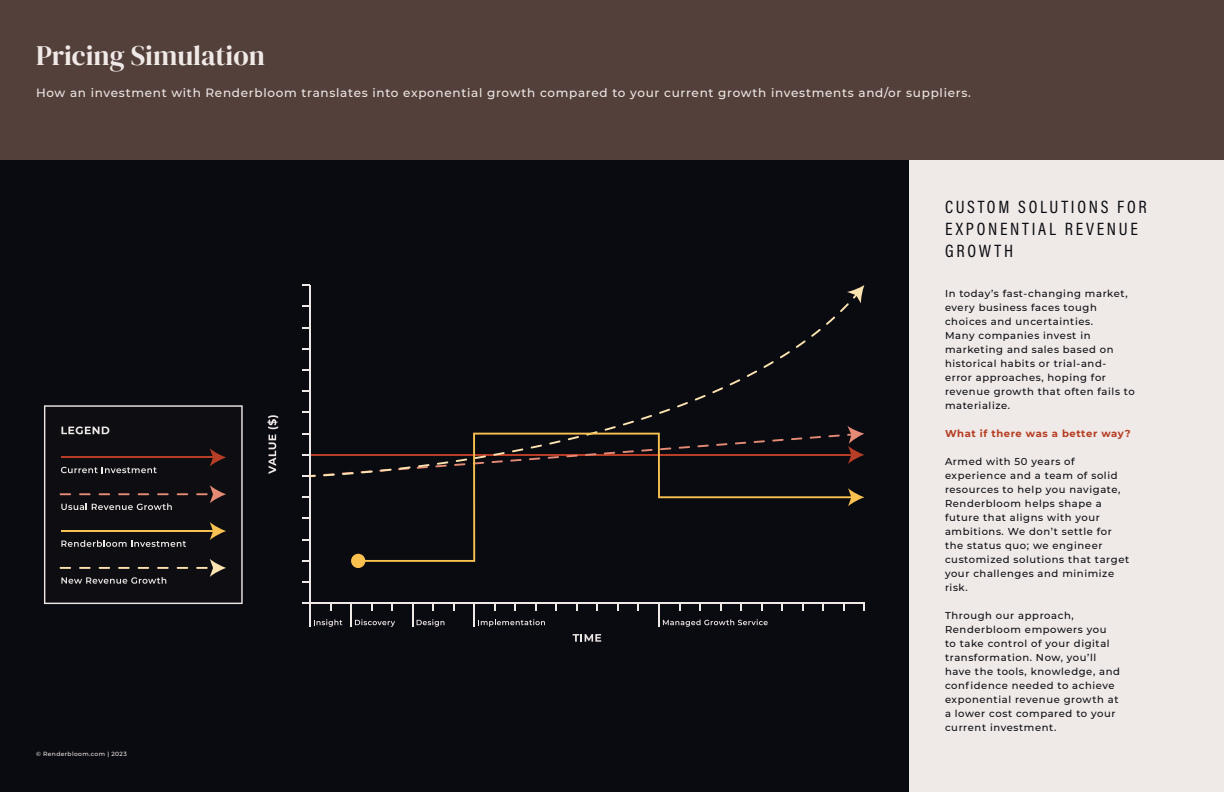
<style>
.page{position:relative;width:1224px;height:792px;background:#fff}
.page>*{position:absolute;margin:0;border:0;box-sizing:border-box;transform-origin:0 0}
.t1{font:28px "DM Serif Display";color:#efe9e7}
.t2{font:18px/22px "Acumin Pro Cond";letter-spacing:.15em;color:#0a0b11}
.t3{font:500 12px "Montserrat";letter-spacing:.06em;color:#efe9e7}
.t4{font:500 10px/14px "Montserrat";letter-spacing:.06em;color:#0a0b11}
.t5{font:700 10px "Montserrat";letter-spacing:.06em;color:#b63c21}
.t6{font:500 6px "Montserrat";letter-spacing:.06em;color:#efe9e7}
</style>
<div class="page">
<div style="left:0;top:0;width:1224px;height:160px;background:#54403b"></div>
<div style="left:909px;top:160px;width:315px;height:632px;background:#efe9e7"></div>
<div style="left:0;top:160px;width:909px;height:632px;background:#0a0b11"></div>
<svg style="left:44px;top:405px;width:199px;height:199px"></svg>
<svg style="left:61px;top:426px;width:48px;height:8px"></svg>
<svg style="left:61px;top:467px;width:96px;height:6px"></svg>
<hr style="left:61px;top:456px;width:154px;height:2px;background:#b63d26">
<svg style="left:210px;top:448px;width:16px;height:18px"></svg>
<svg style="left:61px;top:540px;width:125px;height:7px"></svg>
<hr style="left:61px;top:530px;width:154px;height:2px;background:#f8c150">
<svg style="left:210px;top:522px;width:16px;height:18px"></svg>
<svg style="left:61px;top:577px;width:105px;height:7px"></svg>
<svg style="left:60px;top:567px;width:11px;height:2px"></svg>
<svg style="left:79px;top:567px;width:12px;height:2px"></svg>
<svg style="left:99px;top:567px;width:11px;height:2px"></svg>
<svg style="left:118px;top:567px;width:12px;height:2px"></svg>
<svg style="left:138px;top:567px;width:11px;height:2px"></svg>
<svg style="left:157px;top:567px;width:12px;height:2px"></svg>
<svg style="left:177px;top:567px;width:11px;height:2px"></svg>
<svg style="left:196px;top:559px;width:30px;height:18px"></svg>
<svg style="left:61px;top:503px;width:111px;height:7px"></svg>
<svg style="left:60px;top:493px;width:11px;height:2px"></svg>
<svg style="left:79px;top:493px;width:12px;height:2px"></svg>
<svg style="left:99px;top:493px;width:11px;height:2px"></svg>
<svg style="left:118px;top:493px;width:12px;height:2px"></svg>
<svg style="left:138px;top:493px;width:11px;height:2px"></svg>
<svg style="left:157px;top:493px;width:12px;height:2px"></svg>
<svg style="left:177px;top:493px;width:11px;height:2px"></svg>
<svg style="left:196px;top:485px;width:30px;height:18px"></svg>
<hr style="left:310px;top:454px;width:543px;height:2px;background:#b63d26">
<svg style="left:849px;top:427px;width:15px;height:34px"></svg>
<hr style="left:309px;top:285px;width:2px;height:318px;background:#eee8e7">
<hr style="left:310px;top:603px;width:554px;height:1px;background:#eee8e7">
<svg style="left:302px;top:284px;width:8px;height:2px"></svg>
<svg style="left:302px;top:369px;width:7px;height:2px"></svg>
<svg style="left:302px;top:390px;width:7px;height:2px"></svg>
<svg style="left:302px;top:454px;width:7px;height:2px"></svg>
<svg style="left:302px;top:560px;width:7px;height:2px"></svg>
<svg style="left:302px;top:581px;width:7px;height:2px"></svg>
<hr style="left:309px;top:603px;width:2px;height:24px;background:#eee8e7">
<hr style="left:350px;top:603px;width:2px;height:24px;background:#eee8e7">
<svg style="left:391px;top:604px;width:2px;height:7px"></svg>
<svg style="left:576px;top:604px;width:2px;height:7px"></svg>
<svg style="left:617px;top:604px;width:2px;height:7px"></svg>
<hr style="left:658px;top:603px;width:2px;height:24px;background:#eee8e7">
<svg style="left:699px;top:604px;width:2px;height:7px"></svg>
<svg style="left:740px;top:604px;width:2px;height:7px"></svg>
<svg style="left:843px;top:604px;width:2px;height:7px"></svg>
<svg style="left:267px;top:415px;width:11px;height:59px"></svg>
<svg style="left:573px;top:634px;width:28px;height:8px"></svg>
<svg style="left:314px;top:619px;width:28px;height:8px"></svg>
<svg style="left:355px;top:619px;width:40px;height:8px"></svg>
<svg style="left:412px;top:604px;width:33px;height:23px"></svg>
<svg style="left:474px;top:604px;width:71px;height:23px"></svg>
<svg style="left:663px;top:619px;width:105px;height:8px"></svg>
<svg style="left:302px;top:475px;width:14px;height:2px"></svg>
<svg style="left:323px;top:303px;width:526px;height:173px"></svg>
<svg style="left:847px;top:285px;width:17px;height:18px"></svg>
<svg style="left:358px;top:433px;width:495px;height:129px"></svg>
<svg style="left:848px;top:488px;width:16px;height:18px"></svg>
<div style="left:351px;top:554px;width:14px;height:14px;background:#f8c150;border-radius:50%"></div>
<h1 class="t1" style="left:36px;top:39px;width:230px">Pricing Simulation</h1>
<p class="t3" style="left:36px;top:84px;width:936px">How an investment with Renderbloom translates into exponential growth compared to your current growth investments and/or suppliers.</p>
<h2 class="t2" style="left:945px;top:196px;width:203px">CUSTOM SOLUTIONS FOR<br>EXPONENTIAL REVENUE<br>GROWTH</h2>
<p class="t6" style="left:36px;top:750px;width:92px">© Renderbloom.com | 2023</p>
<p class="t4" style="left:945px;top:286px;width:191px">In today’s fast-changing market, every business faces tough choices and uncertainties.<br>Many companies invest in marketing and sales based on historical habits or trial-and&shy;error approaches, hoping for revenue growth that often fails to materialize.</p>
<p class="t5" style="left:945px;top:426px;width:187px">What if there was a better way?</p>
<p class="t4" style="left:945px;top:454px;width:186px">Armed with 50 years of experience and a team of solid resources to help you navigate,<br>Renderbloom helps shape a future that aligns with your ambitions. We don’t settle for the status quo; we engineer customized solutions that target your challenges and minimize risk.</p>
<p class="t4" style="left:945px;top:608px;width:177px">Through our approach,<br>Renderbloom empowers you<br>to take control of your digital transformation. Now, you’ll have the tools, knowledge, and confidence needed to achieve exponential revenue growth at a lower cost compared to your current investment.</p>
</div>
